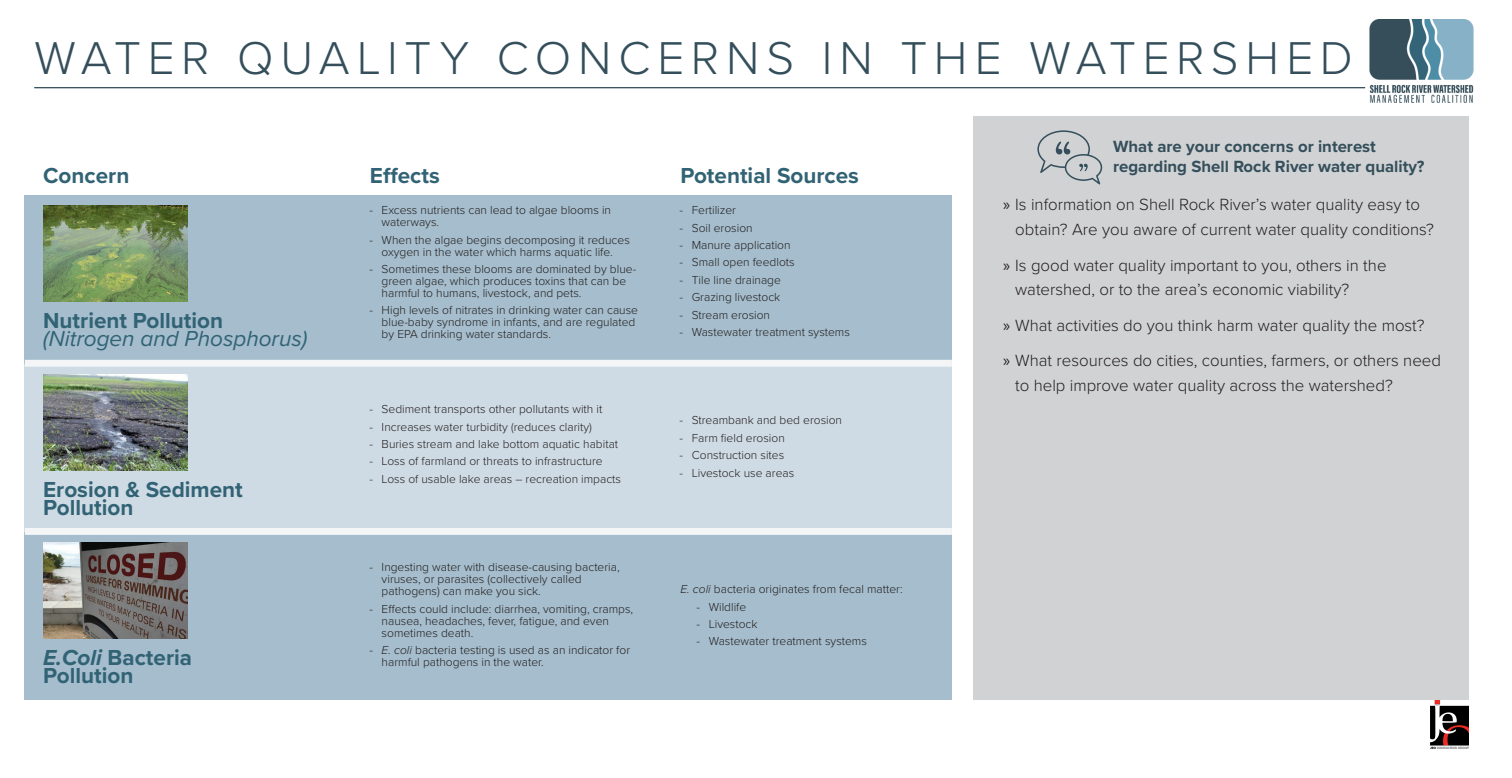
<style>
.page{position:relative;width:1512px;height:778px;background:#fff}
.page>*{position:absolute;margin:0;border:0;box-sizing:border-box;transform-origin:0 0}
.Page_Header{font:300 47.73px "Proxima Nova";letter-spacing:.14em;color:#344f5b}
.Heading_1{font:700 22.5px/18px "Proxima Nova";color:#316375}
.Heading_1-2{font:italic 22.5px/18px "Proxima Nova";color:#316375}
.t1{font:300 16.8px/24.6px "Proxima Nova";color:#231f20}
.Table_Body{font:700 16.8px/20.2px "Proxima Nova";color:#344f5b}
.Bullet_List_2{font:300 12px/12px "Proxima Nova";color:#231f20}
.s1{font-weight:700;font-style:normal}
.s2{font-style:italic}
.s3{font-family:"Myriad Pro";font-weight:400}
</style>
<div class="page">
<img style="left:1431px;top:699px;width:38px;height:49px">
<img style="left:1365px;top:19px;width:109px;height:84px">
<div style="left:25px;top:531px;width:927px;height:168px;background:#a5bdcc"></div>
<div style="left:25px;top:363px;width:927px;height:168px;background:#cfdbe4"></div>
<div style="left:25px;top:195px;width:927px;height:168px;background:#a5bdcc"></div>
<hr style="left:34px;top:87px;width:1331px;height:1px;background:#344f5b">
<img style="left:43px;top:205px;width:144px;height:96px">
<div style="left:974px;top:116px;width:495px;height:583px;background:#d1d2d4"></div>
<img style="left:43px;top:375px;width:144px;height:96px">
<img style="left:43px;top:542px;width:144px;height:96px">
<svg style="left:1037px;top:130px;width:65px;height:54px"></svg>
<div style="left:25px;top:360px;width:927px;height:7px;background:#f3f5f6"></div>
<div style="left:25px;top:528px;width:927px;height:7px;background:#f3f5f6"></div>
<p class="Page_Header" style="left:34px;top:23px;width:1320px">WATER QUALITY CONCERNS IN THE WATERSHED</p>
<h1 class="Page_Header" style="left:34px;top:23px;width:110px">TITL</h1>
<p class="Heading_1" style="left:43px;top:165px;width:88px">Concern</p>
<p class="Heading_1-2" style="left:43px;top:310px;width:266px"><span class="s1">Nutrient Pollution </span>(Nitrogen and Phosphorus)</p>
<p class="Heading_1" style="left:43px;top:480px;width:201px">Erosion &amp; Sediment<br>Pollution</p>
<p class="Heading_1" style="left:43px;top:647px;width:150px"><span class="s2">E.Coli</span> Bacteria<br>Pollution</p>
<p class="Heading_1" style="left:370px;top:165px;width:71px">Effects</p>
<p class="Heading_1" style="left:680px;top:165px;width:180px">Potential Sources</p>
<p class="Bullet_List_2" style="left:382px;top:203px;width:231px;text-indent:-12px">- Excess nutrients can lead to algae blooms in waterways.</p>
<p class="Bullet_List_2" style="left:370px;top:233px;width:262px;text-align:center">- When the algae begins decomposing it reduces oxygen in the water which harms aquatic life.</p>
<p class="Bullet_List_2" style="left:382px;top:262px;width:256px;text-indent:-12px">- Sometimes these blooms are dominated by blue&shy;green algae, which produces toxins that can be harmful to humans, livestock, and pets.</p>
<p class="Bullet_List_2" style="left:382px;top:304px;width:258px;text-indent:-12px">- High levels of nitrates in drinking water can cause blue-baby syndrome in infants, and are regulated by EPA drinking water standards.</p>
<p class="Bullet_List_2" style="left:680px;top:203px;width:58px">- Fertilizer</p>
<p class="Bullet_List_2" style="left:680px;top:221px;width:75px">- Soil erosion</p>
<p class="Bullet_List_2" style="left:680px;top:238px;width:113px">- Manure application</p>
<p class="Bullet_List_2" style="left:680px;top:256px;width:117px">- Small open feedlots</p>
<p class="Bullet_List_2" style="left:680px;top:273px;width:103px">- Tile line drainage</p>
<p class="Bullet_List_2" style="left:680px;top:290px;width:102px">- Grazing livestock</p>
<p class="Bullet_List_2" style="left:680px;top:308px;width:92px">- Stream erosion</p>
<p class="Bullet_List_2" style="left:680px;top:325px;width:172px">- Wastewater treatment systems</p>
<p class="Bullet_List_2" style="left:370px;top:402px;width:234px">- Sediment transports other pollutants with it</p>
<p class="Bullet_List_2" style="left:370px;top:420px;width:224px">- Increases water turbidity (reduces clarity)</p>
<p class="Bullet_List_2" style="left:370px;top:437px;width:250px">- Buries stream and lake bottom aquatic habitat</p>
<p class="Bullet_List_2" style="left:370px;top:455px;width:235px">- Loss of farmland or threats to infrastructure</p>
<p class="Bullet_List_2" style="left:370px;top:472px;width:253px">- Loss of usable lake areas – recreation impacts</p>
<p class="Bullet_List_2" style="left:382px;top:560px;width:240px;text-indent:-12px">- Ingesting water with disease-causing bacteria, viruses, or parasites (collectively called pathogens) can make you sick.</p>
<p class="Bullet_List_2" style="left:382px;top:602px;width:253px;text-indent:-12px">- Effects could include: diarrhea, vomiting, cramps, nausea, headaches, fever, fatigue, and even sometimes death.</p>
<p class="Bullet_List_2" style="left:382px;top:643px;width:250px;text-indent:-12px">- <span class="s2">E. coli</span> bacteria testing is used as an indicator for harmful pathogens in the water.</p>
<p class="Bullet_List_2" style="left:680px;top:414px;width:164px">- Streambank and bed erosion</p>
<p class="Bullet_List_2" style="left:680px;top:431px;width:107px">- Farm field erosion</p>
<p class="Bullet_List_2" style="left:680px;top:448px;width:106px">- Construction sites</p>
<p class="Bullet_List_2" style="left:680px;top:466px;width:116px">- Livestock use areas</p>
<p class="Bullet_List_2" style="left:680px;top:582px;width:224px"><span class="s2">E. coli</span> bacteria originates from fecal matter:</p>
<p class="Bullet_List_2" style="left:697px;top:600px;width:51px">- Wildlife</p>
<p class="Bullet_List_2" style="left:697px;top:617px;width:62px">- Livestock</p>
<p class="Bullet_List_2" style="left:697px;top:634px;width:172px">- Wastewater treatment systems</p>
<p class="Table_Body" style="left:1113px;top:136px;width:313px">What are your concerns or interest regarding Shell Rock River water quality?</p>
<p class="t1" style="left:1015px;top:192px;width:420px;text-indent:-12px"><span class="s3">»</span> Is information on Shell Rock River’s water quality easy to obtain? Are you aware of current water quality conditions?</p>
<p class="t1" style="left:1015px;top:252px;width:373px;text-indent:-12px"><span class="s3">»</span> Is good water quality important to you, others in the watershed, or to the area’s economic viability?</p>
<p class="t1" style="left:1003px;top:312px;width:423px"><span class="s3">»</span> What activities do you think harm water quality the most?</p>
<p class="t1" style="left:1015px;top:347px;width:427px;text-indent:-12px"><span class="s3">»</span> What resources do cities, counties, farmers, or others need to help improve water quality across the watershed?</p>
</div>
